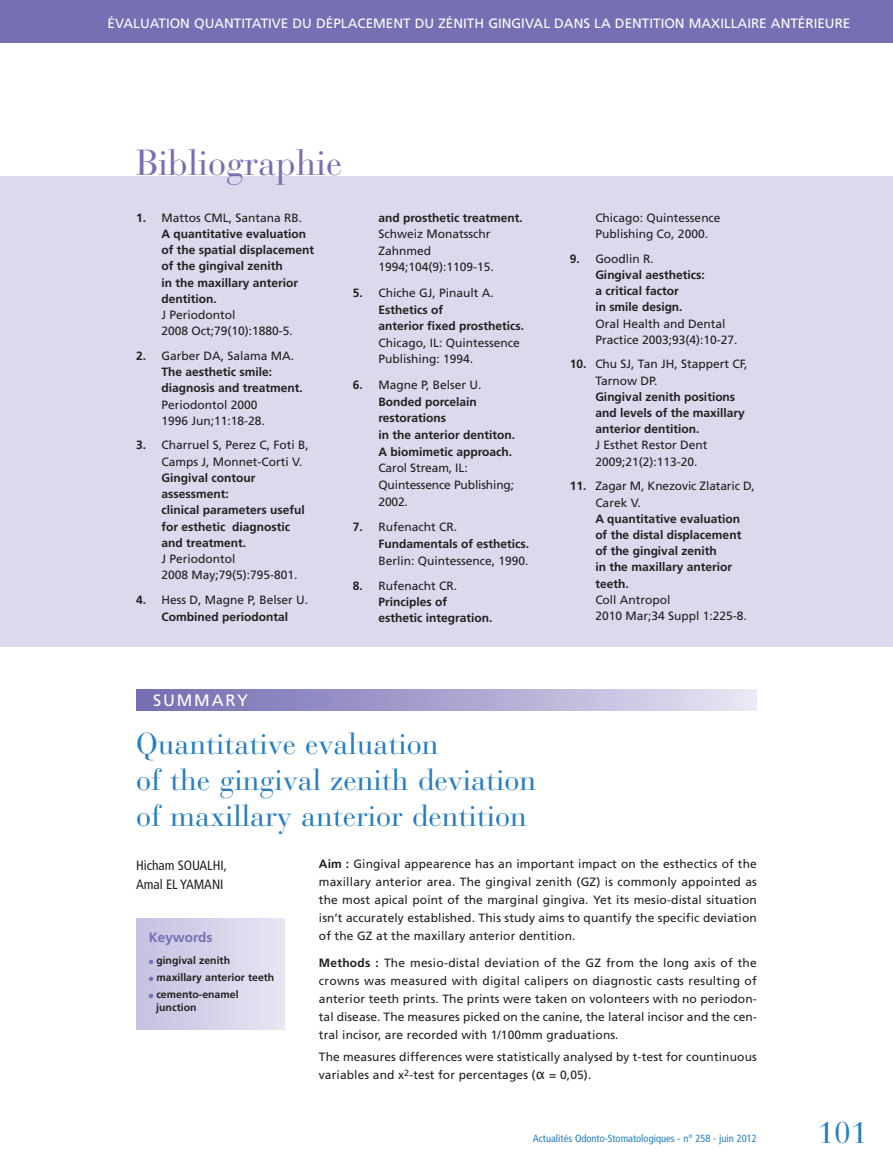
<style>
.page{position:relative;width:893px;height:1170px;background:#fff}
.page>*{position:absolute;margin:0;border:0;box-sizing:border-box;transform-origin:0 0}
.t1{font:36px "Bauer Bodoni";color:#756fb3}
.t2{font:30px/36.2px "Bauer Bodoni";color:#277dc1}
.t3{font:16.5px "Frutiger";letter-spacing:.11em;color:#fff}
.t4{font:13.5px "Frutiger";color:#fff}
.t5{font:condensed 13.5px/19.5px "Frutiger";color:#231f20}
.t6{font:700 13.5px "Frutiger";color:#756fb3}
.t7{font:12px/16.2px "Frutiger";color:#231f20}
.t8{font:700 12px/16.2px "Frutiger";color:#231f20}
.t9{font:700 10.5px/12.6px "Frutiger";color:#231f20}
.t10{font:condensed 10.5px "Frutiger";color:#277dc1}
.s1{font-weight:400}
.s2{font-weight:700}
.s3{font-family:"Lucida Grande";font-size:13.5px}
.s4{color:#756fb3}
</style>
<div class="page">
<div style="left:0;top:0;width:893px;height:43px;background:#756fb3"></div>
<div style="left:0;top:176px;width:893px;height:470px;background:#dbd9ec"></div>
<div style="left:136px;top:689px;width:621px;height:21px;background:linear-gradient(to right,#7069b1,#e5e3f2)"></div>
<div style="left:136px;top:918px;width:149px;height:111px;background:linear-gradient(to right,#c3c1e0,#e7e6f3)"></div>
<p class="t4" style="left:108px;top:18px;width:744px">ÉVALUATION QUANTITATIVE DU DÉPLACEMENT DU ZÉNITH GINGIVAL DANS LA DENTITION MAXILLAIRE ANTÉRIEURE</p>
<h1 class="t1" style="left:136px;top:150px;width:208px">Bibliographie</h1>
<p class="t8" style="left:162px;top:210px;width:154px;text-indent:-26px">1. <span class="s1">Mattos CML, Santana RB.<br></span>A quantitative evaluation of the spatial displacement of the gingival zenith<br>in the maxillary anterior dentition.</p>
<p class="t7" style="left:162px;top:307px;width:133px">J Periodontol<br>2008 Oct;79(10):1880-5.</p>
<p class="t8" style="left:162px;top:348px;width:143px;text-indent:-26px">2. <span class="s1">Garber DA, Salama MA.<br></span>The aesthetic smile: diagnosis and treatment.</p>
<p class="t7" style="left:162px;top:397px;width:105px">Periodontol 2000<br>1996 Jun;11:18-28.</p>
<p class="t7" style="left:162px;top:438px;width:149px;text-indent:-26px"><span class="s2">3.</span> Charruel S, Perez C, Foti B,<br>Camps J, Monnet-Corti V.</p>
<p class="t8" style="left:162px;top:470px;width:145px">Gingival contour assessment:<br>clinical parameters useful for esthetic diagnostic and treatment.</p>
<p class="t7" style="left:162px;top:551px;width:138px">J Periodontol<br>2008 May;79(5):795-801.</p>
<p class="t8" style="left:136px;top:592px;width:173px;text-align:center">4. <span class="s1">Hess D, Magne P, Belser U.<br></span>Combined periodontal</p>
<p class="t8" style="left:378px;top:210px;width:146px">and prosthetic treatment.</p>
<p class="t7" style="left:378px;top:227px;width:117px">Schweiz Monatsschr<br>Zahnmed<br>1994;104(9):1109-15.</p>
<p class="t8" style="left:378px;top:285px;width:147px;line-height:16.6px;text-indent:-26px">5. <span class="s1">Chiche GJ, Pinault A.<br></span>Esthetics of<br>anterior fixed prosthetics.</p>
<p class="t7" style="left:378px;top:335px;width:143px;line-height:16.6px">Chicago, IL: Quintessence<br>Publishing: 1994.</p>
<p class="t8" style="left:378px;top:377px;width:138px;line-height:16.6px;text-indent:-26px">6. <span class="s1">Magne P, Belser U.<br></span>Bonded porcelain restorations<br>in the anterior dentiton.<br>A biomimetic approach.</p>
<p class="t7" style="left:378px;top:461px;width:137px;line-height:16.6px">Carol Stream, IL:<br>Quintessence Publishing;<br>2002.</p>
<p class="t8" style="left:378px;top:519px;width:152px;line-height:16.6px;text-indent:-26px">7. <span class="s1">Rufenacht CR.<br></span>Fundamentals of esthetics.</p>
<p class="t7" style="left:378px;top:553px;width:152px">Berlin: Quintessence, 1990.</p>
<p class="t8" style="left:378px;top:578px;width:115px;text-indent:-26px">8. <span class="s1">Rufenacht CR.<br></span>Principles of esthetic integration.</p>
<p class="t7" style="left:595px;top:210px;width:127px">Chicago: Quintessence<br>Publishing Co, 2000.</p>
<p class="t8" style="left:595px;top:251px;width:111px;text-indent:-26px">9. <span class="s1">Goodlin R.<br></span>Gingival aesthetics: a critical factor<br>in smile design.</p>
<p class="t7" style="left:595px;top:316px;width:144px">Oral Health and Dental<br>Practice 2003;93(4):10-27.</p>
<p class="t7" style="left:595px;top:357px;width:154px;text-indent:-26px"><span class="s2">10.</span> Chu SJ, Tan JH, Stappert CF,<br>Tarnow DP.</p>
<p class="t8" style="left:595px;top:389px;width:151px">Gingival zenith positions and levels of the maxillary anterior dentition.</p>
<p class="t7" style="left:595px;top:438px;width:114px">J Esthet Restor Dent<br>2009;21(2):113-20.</p>
<p class="t7" style="left:595px;top:479px;width:161px;text-indent:-26px"><span class="s2">11.</span> Zagar M, Knezovic Zlataric D,<br>Carek V.</p>
<p class="t8" style="left:595px;top:511px;width:147px">A quantitative evaluation of the distal displacement of the gingival zenith<br>in the maxillary anterior teeth.</p>
<p class="t7" style="left:595px;top:592px;width:153px">Coll Antropol<br>2010 Mar;34 Suppl 1:225-8.</p>
<h3 class="t3" style="left:153px;top:693px;width:97px">SUMMARY</h3>
<h2 class="t2" style="left:136px;top:729px;width:401px">Quantitative evaluation<br>of the gingival zenith deviation of maxillary anterior dentition</h2>
<p class="t5" style="left:136px;top:856px;width:92px">Hicham SOUALHI,<br>Amal EL YAMANI</p>
<p class="t7" style="left:319px;top:856px;width:439px;line-height:18px;text-align:justify"><span class="s2">Aim :</span> Gingival appearence has an important impact on the esthectics of the maxillary anterior area. The gingival zenith (GZ) is commonly appointed as the most apical point of the marginal gingiva. Yet its mesio-distal situation isn’t accurately established. This study aims to quantify the specific deviation of the GZ at the maxillary anterior dentition.</p>
<p class="t7" style="left:319px;top:954px;width:439px;line-height:18px;text-align:justify"><span class="s2">Methods :</span> The mesio-distal deviation of the GZ from the long axis of the crowns was measured with digital calipers on diagnostic casts resulting of anterior teeth prints. The prints were taken on volonteers with no periodon&shy;tal disease. The measures picked on the canine, the lateral incisor and the cen&shy;tral incisor, are recorded with 1/100mm graduations.</p>
<p class="t7" style="left:319px;top:1048px;width:439px;line-height:18px">The measures differences were statistically analysed by t-test for countinuous variables and x<sup>2</sup>-test for percentages (<span class="s3">α</span> = 0,05).</p>
<p class="t6" style="left:149px;top:931px;width:65px">Keywords</p>
<p class="t9" style="left:149px;top:955px;width:83px"><span class="s4">●</span> gingival zenith</p>
<p class="t9" style="left:149px;top:971px;width:127px"><span class="s4">●</span> maxillary anterior teeth</p>
<p class="t9" style="left:156px;top:988px;width:84px;text-indent:-7px"><span class="s4">●</span> cemento-enamel junction</p>
<p class="t10" style="left:533px;top:1134px;width:226px">Actualités Odonto-Stomatologiques - n° 258 - juin 2012</p>
<h2 class="t2" style="left:817px;top:1118px;width:52px">101</h2>
</div>
